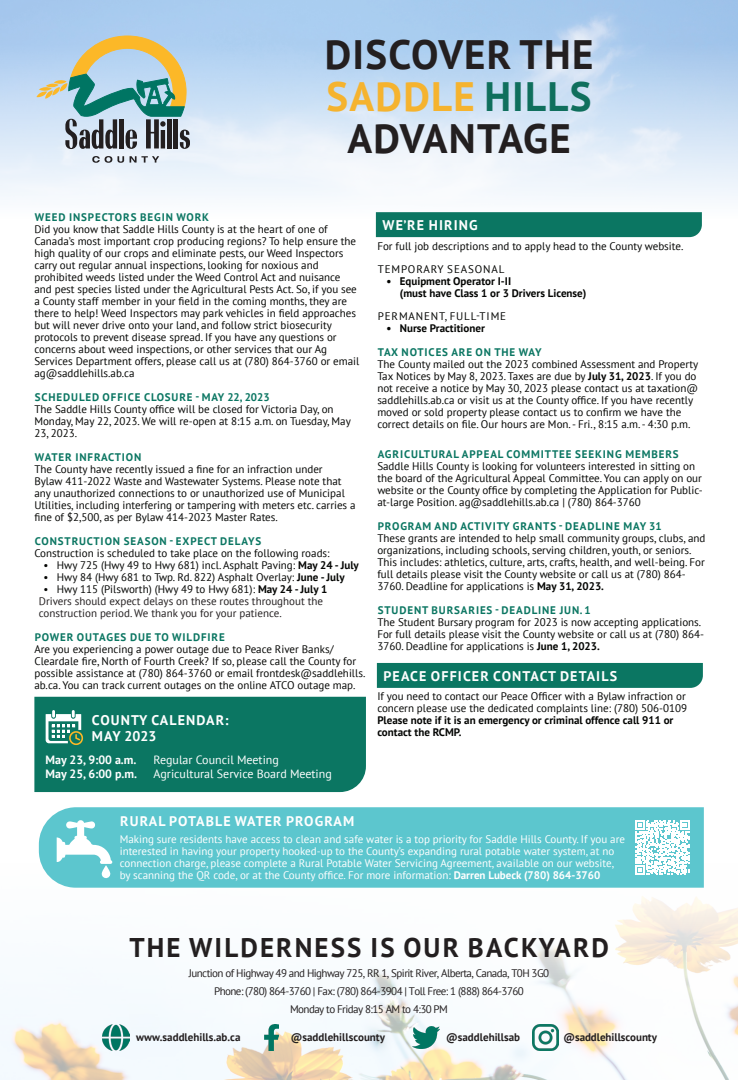
<style>
.page{position:relative;width:738px;height:1080px;background:#fff}
.page>*{position:absolute;margin:0;border:0;box-sizing:border-box;transform-origin:0 0}
.t1{font:700 41px "PT Sans";letter-spacing:.03em;color:#231f20}
.t2{font:700 41px "PT Sans";letter-spacing:.03em;color:#f5b32f}
.t3{font:700 27px "PT Sans";letter-spacing:.08em;color:#231f20}
.t4{font:700 14px "PT Sans";letter-spacing:.08em;color:#fff}
.t5{font:12px "PT Sans";color:#fff}
.t6{font:700 12px "PT Sans";color:#fff}
.t7{font:11px/12px "PT Sans";color:#040503}
.t8{font:11px/12px "PT Sans";color:#fff}
.t9{font:700 11px "PT Sans";letter-spacing:.08em;color:#0b7662}
.Paragraph{font:11px "PT Sans";letter-spacing:-.05em;color:#231f20}
.t10{font:700 11px/12px "PT Sans";color:#040503}
.Paragraph-2{font:11px/12px "PT Sans";color:#231f20}
.Paragraph-3{font:700 11px "PT Sans";color:#231f20}
.t11{font:11px "PT Sans";letter-spacing:.08em;color:#040503}
.s1{color:#0f6f5d}
.s2{font-weight:700}
</style>
<div class="page">
<img style="left:0;top:896px;width:738px;height:184px">
<svg style="left:92px;top:156px;width:32px;height:7px"></svg>
<svg style="left:130px;top:156px;width:29px;height:7px"></svg>
<svg style="left:36px;top:35px;width:154px;height:114px;background:#a0b5af"></svg>
<img style="left:103px;top:1025px;width:26px;height:26px">
<img style="left:264px;top:1025px;width:15px;height:26px">
<img style="left:413px;top:1027px;width:26px;height:22px">
<img style="left:533px;top:1025px;width:26px;height:26px">
<div style="left:34px;top:697px;width:332px;height:95px;background:#0b7662"></div>
<div style="left:376px;top:212px;width:326px;height:25px;background:#0b7662"></div>
<div style="left:377px;top:663px;width:326px;height:25px;background:#0b7662"></div>
<div style="left:39px;top:807px;width:665px;height:81px;background:#5cc6ce"></div>
<svg style="left:636px;top:821px;width:53px;height:53px"></svg>
<svg style="left:57px;top:820px;width:55px;height:58px"></svg>
<p class="t1" style="left:325px;top:27px;width:270px">DISCOVER THE</p>
<p class="t2" style="left:327px;top:69px;width:266px">SADDLE <span class="s1">HILLS</span></p>
<p class="t1" style="left:347px;top:111px;width:225px">ADVANTAGE</p>
<p class="t9" style="left:35px;top:210px;width:176px">WEED INSPECTORS BEGIN WORK</p>
<p class="t7" style="left:34px;top:223px;width:327px">Did you know that Saddle Hills County is at the heart of one of Canada’s most important crop producing regions? To help ensure the high quality of our crops and eliminate pests, our Weed Inspectors carry out regular annual inspections, looking for noxious and prohibited weeds listed under the Weed Control Act and nuisance and pest species listed under the Agricultural Pests Act. So, if you see a County staff member in your field in the coming months, they are there to help! Weed Inspectors may park vehicles in field approaches but will never drive onto your land, and follow strict biosecurity protocols to prevent disease spread. If you have any questions or concerns about weed inspections, or other services that our Ag Services Department offers, please call us at (780) 864-3760 or email ag@saddlehills.ab.ca</p>
<p class="t9" style="left:35px;top:390px;width:236px">SCHEDULED OFFICE CLOSURE - MAY 22, 2023</p>
<p class="t7" style="left:34px;top:403px;width:318px">The Saddle Hills County office will be closed for Victoria Day, on<br>Monday, May 22, 2023. We will re-open at 8:15 a.m. on Tuesday, May<br>23, 2023.</p>
<p class="t9" style="left:35px;top:450px;width:108px">WATER INFRACTION</p>
<p class="t7" style="left:34px;top:463px;width:323px">The County have recently issued a fine for an infraction under<br>Bylaw 411-2022 Waste and Wastewater Systems. Please note that any unauthorized connections to or unauthorized use of Municipal Utilities, including interfering or tampering with meters etc. carries a fine of $2,500, as per Bylaw 414-2023 Master Rates.</p>
<p class="t9" style="left:35px;top:534px;width:228px">CONSTRUCTION SEASON - EXPECT DELAYS</p>
<p class="t7" style="left:34px;top:547px;width:297px">Construction is scheduled to take place on the following roads:</p>
<p class="t7" style="left:43px;top:559px;width:317px">• Hwy 725 (Hwy 49 to Hwy 681) incl. Asphalt Paving: <span class="s2">May 24 - July</span></p>
<p class="t7" style="left:43px;top:571px;width:303px">• Hwy 84 (Hwy 681 to Twp. Rd. 822) Asphalt Overlay: <span class="s2">June - July</span></p>
<p class="t7" style="left:43px;top:583px;width:285px">• Hwy 115 (Pilsworth) (Hwy 49 to Hwy 681): <span class="s2">May 24 - July 1</span></p>
<p class="Paragraph-2" style="left:39px;top:595px;width:286px">Drivers should expect delays on these routes throughout the construction period. We thank you for your patience.</p>
<p class="t9" style="left:35px;top:630px;width:192px">POWER OUTAGES DUE TO WILDFIRE</p>
<p class="t7" style="left:34px;top:643px;width:332px">Are you experiencing a power outage due to Peace River Banks/ Cleardale fire, North of Fourth Creek? If so, please call the County for possible assistance at (780) 864-3760 or email frontdesk@saddlehills. ab.ca. You can track current outages on the online ATCO outage map.</p>
<p class="t4" style="left:92px;top:710px;width:138px">COUNTY CALENDAR:</p>
<p class="t4" style="left:92px;top:727px;width:66px">MAY 2023</p>
<p class="t6" style="left:46px;top:752px;width:92px">May 23, 9:00 a.m.</p>
<p class="t5" style="left:154px;top:752px;width:127px">Regular Council Meeting</p>
<p class="t6" style="left:46px;top:766px;width:93px">May 25, 6:00 p.m.</p>
<p class="t5" style="left:154px;top:766px;width:180px">Agricultural Service Board Meeting</p>
<p class="t4" style="left:383px;top:216px;width:97px">WE’RE HIRING</p>
<p class="t7" style="left:377px;top:240px;width:308px">For full job descriptions and to apply head to the County website.</p>
<p class="t11" style="left:378px;top:262px;width:128px">TEMPORARY SEASONAL</p>
<p class="t10" style="left:400px;top:275px;width:188px;text-indent:-14px">• Equipment Operator I-II<br>(must have Class 1 or 3 Drivers License)</p>
<p class="t11" style="left:378px;top:309px;width:130px">PERMANENT, FULL-TIME</p>
<p class="t10" style="left:386px;top:322px;width:100px">• Nurse Practitioner</p>
<p class="t9" style="left:378px;top:345px;width:165px">TAX NOTICES ARE ON THE WAY</p>
<p class="t7" style="left:377px;top:358px;width:322px">The County mailed out the 2023 combined Assessment and Property Tax Notices by May 8, 2023. Taxes are due by <span class="s2">July 31, 2023</span>. If you do not receive a notice by May 30, 2023 please contact us at taxation@ saddlehills.ab.ca or visit us at the County office. If you have recently moved or sold property please contact us to confirm we have the correct details on file. Our hours are Mon. - Fri., 8:15 a.m. - 4:30 p.m.</p>
<p class="t9" style="left:378px;top:447px;width:302px">AGRICULTURAL APPEAL COMMITTEE SEEKING MEMBERS</p>
<p class="t7" style="left:377px;top:460px;width:327px">Saddle Hills County is looking for volunteers interested in sitting on the board of the Agricultural Appeal Committee. You can apply on our website or the County office by completing the Application for Public&shy;at-large Position. ag@saddlehills.ab.ca | (780) 864-3760</p>
<p class="t9" style="left:378px;top:519px;width:285px">PROGRAM AND ACTIVITY GRANTS - DEADLINE MAY 31</p>
<p class="t7" style="left:377px;top:532px;width:330px">These grants are intended to help small community groups, clubs, and organizations, including schools, serving children, youth, or seniors.<br>This includes: athletics, culture, arts, crafts, health, and well-being. For full details please visit the County website or call us at (780) 864- 3760. Deadline for applications is <span class="s2">May 31, 2023.</span></p>
<p class="t9" style="left:378px;top:603px;width:214px">STUDENT BURSARIES - DEADLINE JUN. 1</p>
<p class="t7" style="left:377px;top:616px;width:328px">The Student Bursary program for 2023 is now accepting applications.<br>For full details please visit the County website or call us at (780) 864-<br>3760. Deadline for applications is <span class="s2">June 1, 2023.</span></p>
<p class="t7" style="left:377px;top:690px;width:311px">If you need to contact our Peace Officer with a Bylaw infraction or concern please use the dedicated complaints line: (780) 506-0109</p>
<p class="t10" style="left:377px;top:714px;width:298px">Please note if it is an emergency or criminal offence call 911 or contact the RCMP.</p>
<p class="t4" style="left:384px;top:667px;width:235px">PEACE OFFICER CONTACT DETAILS</p>
<p class="t4" style="left:120px;top:812px;width:235px">RURAL POTABLE WATER PROGRAM</p>
<p class="t8" style="left:120px;top:833px;width:507px">Making sure residents have access to clean and safe water is a top priority for Saddle Hills County. If you are interested in having your property hooked-up to the County’s expanding rural potable water system, at no connection charge, please complete a Rural Potable Water Servicing Agreement, available on our website, by scanning the QR code, or at the County office. For more information: <span class="s2">Darren Lubeck (780) 864-3760</span></p>
<p class="t3" style="left:129px;top:930px;width:481px">THE WILDERNESS IS OUR BACKYARD</p>
<p class="Paragraph" style="left:189px;top:966px;width:362px">Junction of Highway 49 and Highway 725, RR 1, Spirit River, Alberta, Canada, T0H 3G0</p>
<p class="Paragraph" style="left:214px;top:984px;width:311px">Phone: (780) 864-3760 | Fax: (780) 864-3904 | Toll Free: 1 (888) 864-3760</p>
<p class="Paragraph" style="left:290px;top:1002px;width:159px">Monday to Friday 8:15 AM to 4:30 PM</p>
<p class="Paragraph-3" style="left:136px;top:1030px;width:106px">www.saddlehills.ab.ca</p>
<p class="Paragraph-3" style="left:291px;top:1030px;width:96px">@saddlehillscounty</p>
<p class="Paragraph-3" style="left:446px;top:1030px;width:75px">@saddlehillsab</p>
<p class="Paragraph-3" style="left:563px;top:1030px;width:95px">@saddlehillscounty</p>
</div>
